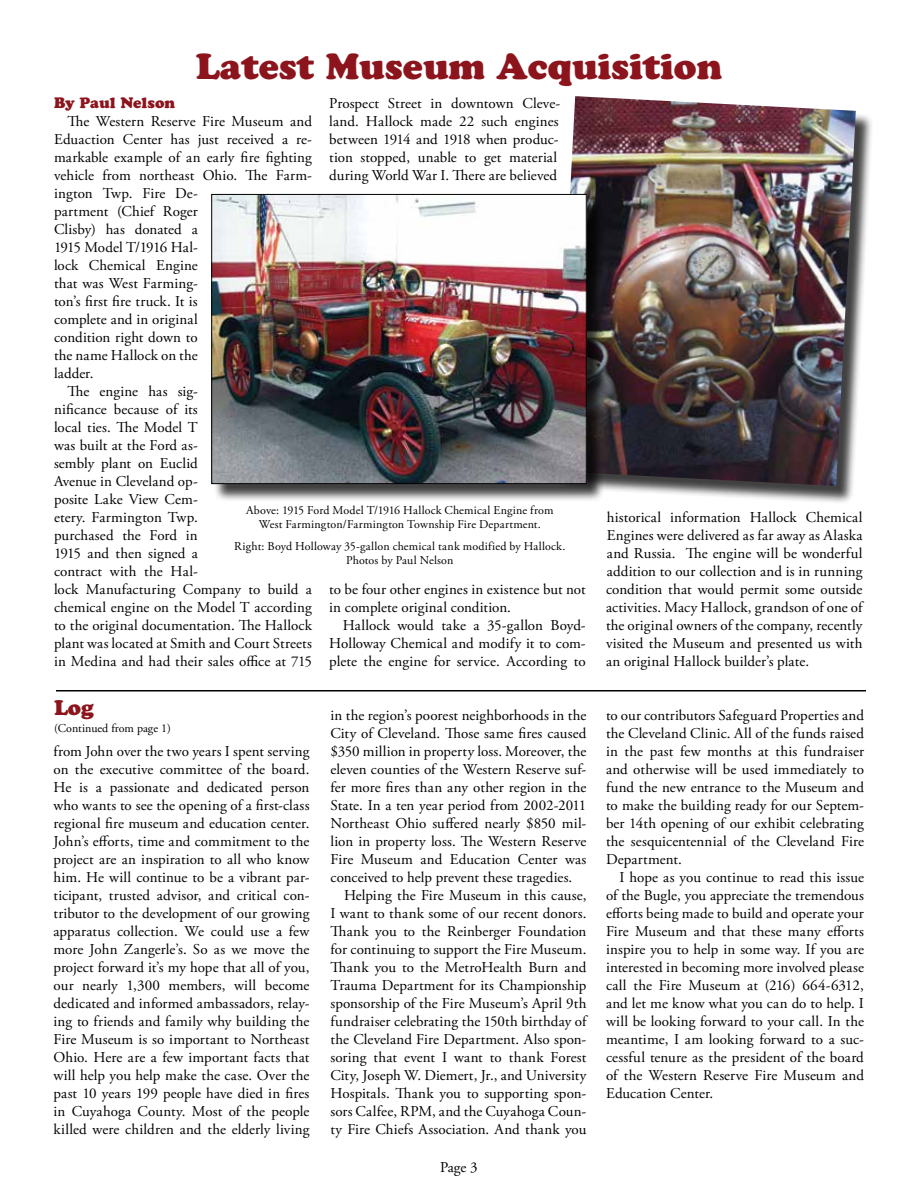
<style>
.page{position:relative;width:918px;height:1188px;background:#fff}
.page>*{position:absolute;margin:0;border:0;box-sizing:border-box;transform-origin:0 0}
.t1{font:36px "Cooper Black Std";color:#8c151d}
.t2{font:21px "Cooper Black Std";color:#8c151d}
.t3{font:15px/18px "Adobe Garamond Pro";letter-spacing:.005em;color:#000;text-align:justify}
.t4{font:15px "Adobe Garamond Pro";letter-spacing:-.03em;color:#000}
.t5{font:15px "Cooper Black Std";letter-spacing:-.005em;color:#8c151d}
.t6{font:12px/14.4px "Adobe Garamond Pro";letter-spacing:.01em;color:#000;text-align:center}
</style>
<div class="page">
<hr style="left:56px;top:690px;width:810px;height:2px;background:#000">
<div style="left:558px;top:99px;width:316px;height:405px;background:#000;opacity:.75"></div>
<img style="left:556px;top:96px;width:300px;height:390px">
<div style="left:214px;top:196px;width:391px;height:307px;background:#000;opacity:.75"></div>
<img style="left:213px;top:196px;width:372px;height:286px">
<div style="left:211px;top:194px;width:376px;height:290px;border:1px solid #000"></div>
<h1 class="t1" style="left:196px;top:45px;width:528px">Latest Museum Acquisition</h1>
<p class="t3" style="left:329px;top:95px;width:232px;text-align:left">Prospect Street in downtown Cleve&shy;land. Hallock made 22 such engines between 1914 and 1918 when produc&shy;tion stopped, unable to get material during World War I. There are believed</p>
<p class="t5" style="left:54px;top:94px;width:123px">By Paul Nelson</p>
<p class="t3" style="left:68px;top:113px;width:246px">The Western Reserve Fire Museum and</p>
<p class="t3" style="left:54px;top:131px;width:259px">Eduaction Center has just received a re-</p>
<p class="t3" style="left:54px;top:149px;width:259px">markable example of an early fire fighting</p>
<p class="t3" style="left:54px;top:167px;width:259px">vehicle from northeast Ohio. The Farm-</p>
<p class="t3" style="left:54px;top:185px;width:145px">ington Twp. Fire De-</p>
<p class="t3" style="left:54px;top:203px;width:145px">partment (Chief Roger</p>
<p class="t3" style="left:54px;top:221px;width:145px">Clisby) has donated a</p>
<p class="t4" style="left:54px;top:238px;width:145px">1915 Model T/1916 Hal-</p>
<p class="t3" style="left:54px;top:257px;width:145px">lock Chemical Engine</p>
<p class="t3" style="left:54px;top:275px;width:145px">that was West Farming-</p>
<p class="t3" style="left:54px;top:293px;width:145px">ton’s first fire truck. It is</p>
<p class="t3" style="left:54px;top:311px;width:145px">complete and in original</p>
<p class="t3" style="left:54px;top:329px;width:145px">condition right down to</p>
<p class="t3" style="left:54px;top:347px;width:145px">the name Hallock on the</p>
<p class="t3" style="left:54px;top:365px;width:41px">ladder.</p>
<p class="t3" style="left:68px;top:383px;width:132px">The engine has sig-</p>
<p class="t3" style="left:54px;top:401px;width:145px">nificance because of its</p>
<p class="t3" style="left:54px;top:419px;width:145px">local ties. The Model T</p>
<p class="t3" style="left:54px;top:437px;width:145px">was built at the Ford as-</p>
<p class="t3" style="left:54px;top:455px;width:145px">sembly plant on Euclid</p>
<p class="t3" style="left:54px;top:473px;width:145px">Avenue in Cleveland op-</p>
<p class="t3" style="left:54px;top:491px;width:145px">posite Lake View Cem-</p>
<p class="t3" style="left:54px;top:509px;width:145px">etery. Farmington Twp.</p>
<p class="t3" style="left:54px;top:527px;width:145px">purchased the Ford in</p>
<p class="t3" style="left:54px;top:545px;width:145px">1915 and then signed a</p>
<p class="t3" style="left:54px;top:563px;width:145px">contract with the Hal-</p>
<p class="t3" style="left:54px;top:581px;width:259px">lock Manufacturing Company to build a</p>
<p class="t3" style="left:54px;top:599px;width:259px">chemical engine on the Model T according</p>
<p class="t3" style="left:54px;top:617px;width:259px">to the original documentation. The Hallock</p>
<p class="t3" style="left:54px;top:635px;width:259px">plant was located at Smith and Court Streets</p>
<p class="t3" style="left:54px;top:653px;width:260px">in Medina and had their sales office at 715</p>
<p class="t6" style="left:246px;top:503px;width:309px">Above: 1915 Ford Model T/1916 Hallock Chemical Engine from<br>West Farmington/Farmington Township Fire Department.</p>
<p class="t6" style="left:234px;top:539px;width:333px">Right: Boyd Holloway 35-gallon chemical tank modified by Hallock.<br>Photos by Paul Nelson</p>
<p class="t3" style="left:606px;top:509px;width:258px">historical information Hallock Chemical Engines were delivered as far away as Alaska and Russia. The engine will be wonderful addition to our collection and is in running condition that would permit some outside activities. Macy Hallock, grandson of one of the original owners of the company, recently visited the Museum and presented us with an original Hallock builder’s plate.</p>
<p class="t3" style="left:329px;top:581px;width:258px">to be four other engines in existence but not in complete original condition.</p>
<p class="t3" style="left:329px;top:617px;width:258px;text-indent:14px">Hallock would take a 35-gallon Boyd-Holloway Chemical and modify it to com&shy;plete the engine for service. According to</p>
<h2 class="t2" style="left:54px;top:695px;width:42px">Log</h2>
<p class="t6" style="left:54px;top:722px;width:118px">(Continued from page 1)</p>
<p class="t3" style="left:54px;top:743px;width:257px">from John over the two years I spent serving on the executive committee of the board.<br>He is a passionate and dedicated person who wants to see the opening of a first-class regional fire museum and education center.<br>John’s efforts, time and commitment to the project are an inspiration to all who know him. He will continue to be a vibrant par&shy;ticipant, trusted advisor, and critical con&shy;tributor to the development of our growing apparatus collection. We could use a few more John Zangerle’s. So as we move the project forward it’s my hope that all of you, our nearly 1,300 members, will become dedicated and informed ambassadors, relay&shy;ing to friends and family why building the Fire Museum is so important to Northeast Ohio. Here are a few important facts that will help you help make the case. Over the past 10 years 199 people have died in fires in Cuyahoga County. Most of the people killed were children and the elderly living</p>
<p class="t3" style="left:331px;top:707px;width:257px">in the region’s poorest neighborhoods in the</p>
<p class="t3" style="left:331px;top:725px;width:257px">City of Cleveland. Those same fires caused</p>
<p class="t3" style="left:331px;top:743px;width:257px">$350 million in property loss. Moreover, the</p>
<p class="t3" style="left:331px;top:761px;width:257px">eleven counties of the Western Reserve suf-</p>
<p class="t3" style="left:331px;top:779px;width:257px">fer more fires than any other region in the</p>
<p class="t3" style="left:331px;top:797px;width:257px">State. In a ten year period from 2002-2011</p>
<p class="t3" style="left:331px;top:815px;width:257px">Northeast Ohio suffered nearly $850 mil-</p>
<p class="t3" style="left:331px;top:833px;width:257px">lion in property loss. The Western Reserve</p>
<p class="t3" style="left:331px;top:851px;width:257px">Fire Museum and Education Center was</p>
<p class="t3" style="left:331px;top:869px;width:243px">conceived to help prevent these tragedies.</p>
<p class="t3" style="left:344px;top:887px;width:244px">Helping the Fire Museum in this cause,</p>
<p class="t3" style="left:331px;top:905px;width:257px">I want to thank some of our recent donors.</p>
<p class="t3" style="left:331px;top:923px;width:257px">Thank you to the Reinberger Foundation</p>
<p class="t3" style="left:331px;top:941px;width:257px">for continuing to support the Fire Museum.</p>
<p class="t3" style="left:331px;top:959px;width:257px">Thank you to the MetroHealth Burn and</p>
<p class="t3" style="left:331px;top:977px;width:257px">Trauma Department for its Championship</p>
<p class="t3" style="left:331px;top:995px;width:257px">sponsorship of the Fire Museum’s April 9th</p>
<p class="t3" style="left:331px;top:1013px;width:257px">fundraiser celebrating the 150th birthday of</p>
<p class="t3" style="left:331px;top:1031px;width:257px">the Cleveland Fire Department. Also spon-</p>
<p class="t3" style="left:331px;top:1049px;width:257px">soring that event I want to thank Forest</p>
<p class="t3" style="left:331px;top:1067px;width:257px">City, Joseph W. Diemert, Jr., and University</p>
<p class="t3" style="left:331px;top:1085px;width:257px">Hospitals. Thank you to supporting spon-</p>
<p class="t3" style="left:331px;top:1103px;width:257px">sors Calfee, RPM, and the Cuyahoga Coun-</p>
<p class="t3" style="left:331px;top:1121px;width:257px">ty Fire Chiefs Association. And thank you</p>
<p class="t3" style="left:440px;top:1158px;width:39px">Page 3</p>
<p class="t3" style="left:606px;top:707px;width:260px">to our contributors Safeguard Properties and the Cleveland Clinic. All of the funds raised in the past few months at this fundraiser and otherwise will be used immediately to fund the new entrance to the Museum and to make the building ready for our Septem&shy;ber 14th opening of our exhibit celebrating the sesquicentennial of the Cleveland Fire Department.</p>
<p class="t3" style="left:606px;top:869px;width:260px;text-indent:14px">I hope as you continue to read this issue of the Bugle, you appreciate the tremendous efforts being made to build and operate your Fire Museum and that these many efforts inspire you to help in some way. If you are interested in becoming more involved please call the Fire Museum at (216) 664-6312, and let me know what you can do to help. I will be looking forward to your call. In the meantime, I am looking forward to a suc&shy;cessful tenure as the president of the board of the Western Reserve Fire Museum and Education Center.</p>
</div>
